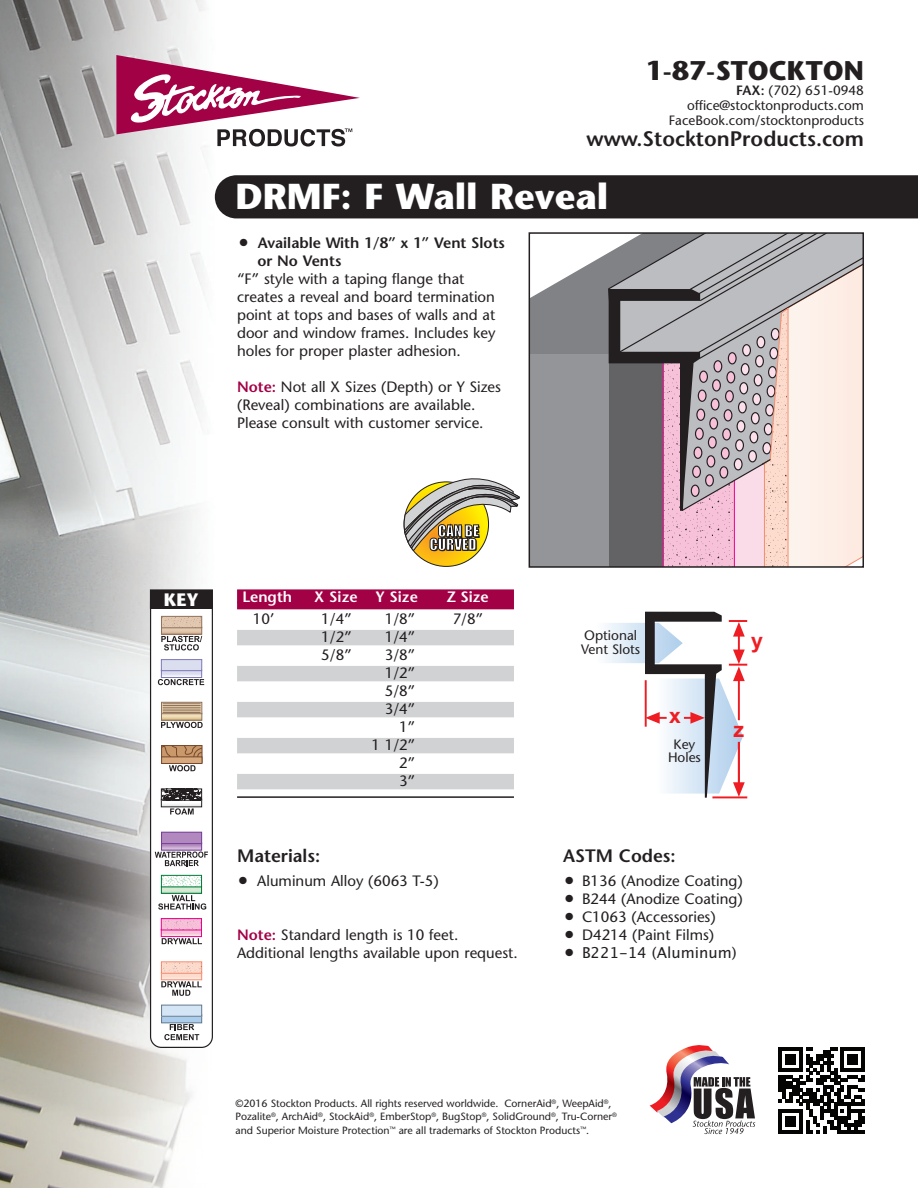
<style>
.page{position:relative;width:918px;height:1188px;background:#fff}
.page>*{position:absolute;margin:0;border:0;box-sizing:border-box;transform-origin:0 0}
.t1{font:700 36px "Stone Sans";color:#fff}
.t2{font:700 27px "Stone Sans";color:#231f20}
.t3{font:700 21.45px "Arial";color:#ee1d23}
.t4{font:600 21px "Stone Sans";color:#231f20}
.t5{font:600 18px "Stone Sans";color:#231f20}
.t6{font:700 18px "Stone Sans";color:#fff}
.t7{font:15px/18px "Stone Sans";color:#231f20}
.t8{font:600 15px/18px "Stone Sans";color:#231f20}
.t9{font:600 15px "Stone Sans";color:#fff}
.t10{font:15px "Lucida Grande";color:#231f20}
.t11{font:15px/13.5px "Impact";color:#fff;text-align:center}
.t12{font:13.65px/13.6px "Stone Sans";color:#231f20;text-align:center}
.t13{font:13.5px/15px "Stone Sans";color:#231f20;text-align:right}
.t14{font:10.5px/13.5px "Stone Sans";color:#231f20}
.s1{font-weight:600}
.s2{font-family:"Lucida Grande";font-weight:400;font-size:18px}
.s3{font-weight:600;color:#a30146}
.s4{font-family:"Lucida Grande";font-size:18px}
.s5{font-size:18px}
</style>
<div class="page">
<svg style="left:606px;top:612px;width:141px;height:186px"></svg>
<hr style="left:738px;top:742px;width:2px;height:45px;background:#ee1d23">
<img style="left:0;top:0;width:215px;height:1188px">
<svg style="left:116px;top:55px;width:244px;height:92px"></svg>
<svg style="left:650px;top:1045px;width:105px;height:89px"></svg>
<svg style="left:778px;top:1047px;width:87px;height:87px"></svg>
<div style="left:215px;top:175px;width:703px;height:43px;background:#231f20"></div>
<svg style="left:532px;top:235px;width:329px;height:330px;background:#b5acae"></svg>
<div style="left:529px;top:232px;width:335px;height:336px;border:2px solid #231f20"></div>
<div style="left:237px;top:589px;width:277px;height:14px;background:#a30146"></div>
<div style="left:237px;top:602px;width:277px;height:7px;background:#a30146"></div>
<div style="left:237px;top:630px;width:277px;height:13px;background:#d1d2d4"></div>
<hr style="left:237px;top:642px;width:277px;height:3px;background:#d1d2d4">
<div style="left:237px;top:666px;width:277px;height:13px;background:#d1d2d4"></div>
<hr style="left:237px;top:678px;width:277px;height:3px;background:#d1d2d4">
<div style="left:237px;top:702px;width:277px;height:13px;background:#d1d2d4"></div>
<hr style="left:237px;top:714px;width:277px;height:3px;background:#d1d2d4">
<div style="left:237px;top:738px;width:277px;height:13px;background:#d1d2d4"></div>
<hr style="left:237px;top:750px;width:277px;height:3px;background:#d1d2d4">
<div style="left:237px;top:774px;width:277px;height:13px;background:#d1d2d4"></div>
<hr style="left:237px;top:786px;width:277px;height:3px;background:#d1d2d4">
<hr style="left:237px;top:796px;width:277px;height:2px;background:#231f20">
<svg style="left:150px;top:609px;width:63px;height:439px"></svg>
<div style="left:162px;top:832px;width:40px;height:12px;background:#b289be"></div>
<div style="left:161px;top:832px;width:41px;height:12px;border:1px solid #753e98"></div>
<div style="left:151px;top:590px;width:61px;height:18px;background:#231f20"></div>
<div style="left:150px;top:589px;width:63px;height:20px;border:1px solid #231f20"></div>
<svg style="left:404px;top:482px;width:85px;height:84px"></svg>
<svg style="left:404px;top:479px;width:116px;height:72px"></svg>
<p class="t6" style="left:164px;top:592px;width:37px">KEY</p>
<h2 class="t2" style="left:646px;top:60px;width:220px">1-87-STOCKTON</h2>
<p class="t13" style="left:669px;top:84px;width:197px"><span class="s1">FAX:</span> (702) 651-0948 office@stocktonproducts.com<br>FaceBook.com/stocktonproducts</p>
<h3 class="t4" style="left:587px;top:130px;width:279px">www.StocktonProducts.com</h3>
<h1 class="t1" style="left:236px;top:183px;width:374px">DRMF: F Wall Reveal</h1>
<p class="t8" style="left:257px;top:235px;width:249px;text-indent:-19px"><span class="s2">●</span> Available With 1/8” x 1” Vent Slots or No Vents</p>
<p class="t7" style="left:237px;top:271px;width:260px">“F” style with a taping flange that creates a reveal and board termination point at tops and bases of walls and at door and window frames. Includes key holes for proper plaster adhesion.</p>
<p class="t7" style="left:237px;top:379px;width:265px"><span class="s3">Note:</span> Not all X Sizes (Depth) or Y Sizes (Reveal) combinations are available.<br>Please consult with customer service.</p>
<p class="t11" style="left:430px;top:524px;width:51px">CAN BE<br>CURVED</p>
<p class="t9" style="left:242px;top:591px;width:51px">Length</p>
<p class="t9" style="left:314px;top:591px;width:105px">X Size Y Size</p>
<p class="t9" style="left:447px;top:591px;width:44px">Z Size</p>
<p class="t7" style="left:253px;top:612px;width:23px">10’</p>
<p class="t7" style="left:321px;top:612px;width:32px">1/4”</p>
<p class="t7" style="left:385px;top:612px;width:32px">1/8”</p>
<p class="t7" style="left:453px;top:612px;width:32px">7/8”</p>
<p class="t7" style="left:321px;top:630px;width:32px">1/2”</p>
<p class="t7" style="left:385px;top:630px;width:32px">1/4”</p>
<p class="t7" style="left:321px;top:648px;width:32px">5/8”</p>
<p class="t7" style="left:372px;top:648px;width:45px;text-align:right">3/8”<br>1/2”<br>5/8”<br>3/4”<br>1”<br>1 1/2”<br>2”<br>3”</p>
<p class="t5" style="left:237px;top:849px;width:85px">Materials:</p>
<p class="t7" style="left:238px;top:873px;width:202px"><span class="s4">●</span> Aluminum Alloy (6063 T-5)</p>
<p class="t7" style="left:237px;top:927px;width:282px"><span class="s3">Note:</span> Standard length is 10 feet.<br>Additional lengths available upon request.</p>
<p class="t12" style="left:581px;top:630px;width:61px;text-align:left">Optional<br>Vent Slots</p>
<h3 class="t3" style="left:669px;top:701px;width:13px">x</h3>
<p class="t12" style="left:668px;top:739px;width:34px">Key<br>Holes</p>
<h3 class="t3" style="left:751px;top:626px;width:13px">y</h3>
<h3 class="t3" style="left:733px;top:715px;width:12px">z</h3>
<p class="t5" style="left:563px;top:849px;width:114px">ASTM Codes:</p>
<p class="t7" style="left:564px;top:873px;width:180px"><span class="s4">●</span> B136 (Anodize Coating)</p>
<p class="t7" style="left:564px;top:891px;width:180px"><span class="s4">●</span> B244 (Anodize Coating)</p>
<p class="t7" style="left:564px;top:909px;width:153px"><span class="s4">●</span> C1063 (Accessories)</p>
<p class="t7" style="left:564px;top:927px;width:152px"><span class="s4">●</span> D4214 (Paint Films)</p>
<p class="t10" style="left:564px;top:944px;width:174px"><span class="s5">●</span> B221-14 (Aluminum)</p>
<p class="t14" style="left:236px;top:1098px;width:383px">©2016 Stockton Products. All rights reserved worldwide. CornerAid<sup>®</sup>, WeepAid<sup>®</sup>,<br>Pozalite<sup>®</sup>, ArchAid<sup>®</sup>, StockAid<sup>®</sup>, EmberStop<sup>®</sup>, BugStop<sup>®</sup>, SolidGround<sup>®</sup>, Tru-Corner<sup>® </sup>and Superior Moisture Protection<sup>™</sup> are all trademarks of Stockton Products<sup>™</sup>.</p>
</div>
